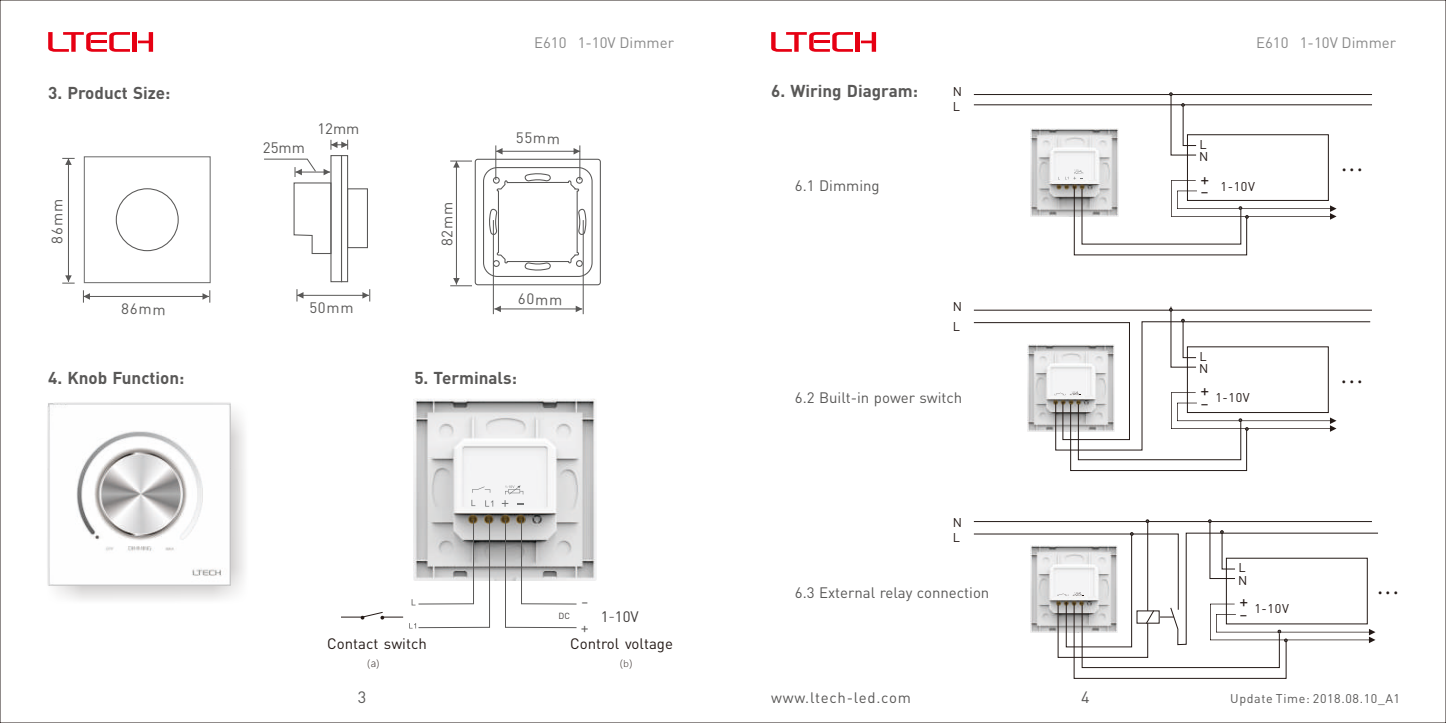
<style>
.page{position:relative;width:1446px;height:723px;background:#fff}
.page>*{position:absolute;margin:0;border:0;box-sizing:border-box;transform-origin:0 0}
.t1{font:28.5px "Adobe Fangsong Std";color:#231916}
.t2{font:700 17px "DIN Pro";color:#595857}
.t3{font:16.25px "DIN Pro";color:#595857}
.t4{font:15px "DIN Pro";color:#595857}
.t5{font:15px "DIN Pro";color:#898989}
.t6{font:15px "DIN Pro";color:#231916}
.t7{font:15px "DIN Pro";letter-spacing:.05em;color:#595857}
.t8{font:15px "DIN Pro";color:#3f3b3a}
.t9{font:15px "Arial";color:#231916}
.t10{font:15px "DIN Pro";color:#595857;scale:1.27 1}
.t11{font:12.5px "DIN Pro";letter-spacing:.05em;color:#231916}
.t12{font:12.5px "DIN Pro";letter-spacing:.05em;color:#595857}
.t13{font:12.5px "Arial";color:#231916;scale:1.81 1}
.t14{font:12.5px "Arial";color:#231916;scale:1.82 1}
.t15{font:12.5px "Arial";color:#231916;scale:1.76 1}
.t16{font:300 10px "Microsoft Ya Hei";color:#231916}
.t17{font:8.75px "DIN Pro";color:#3f3b3a}
.s1{font-family:"Microsoft Ya Hei";font-weight:300}
.s2{font-size:8.75px}
</style>
<div class="page">
<img style="left:414px;top:398px;width:182px;height:183px">
<img style="left:1031px;top:129px;width:87px;height:87px">
<div style="left:1187px;top:134px;width:141px;height:67px;border:1px solid #231916"></div>
<hr style="left:974px;top:94px;width:398px;height:1px;background:#231916">
<hr style="left:974px;top:104px;width:398px;height:1px;background:#231916">
<hr style="left:974px;top:310px;width:398px;height:1px;background:#231916">
<svg style="left:1169px;top:92px;width:28px;height:64px"></svg>
<svg style="left:1058px;top:170px;width:278px;height:86px"></svg>
<svg style="left:973px;top:306px;width:398px;height:165px"></svg>
<svg style="left:973px;top:519px;width:405px;height:160px"></svg>
<hr style="left:496px;top:151px;width:84px;height:1px;background:#595857">
<svg style="left:496px;top:148px;width:6px;height:7px"></svg>
<svg style="left:573px;top:148px;width:6px;height:7px"></svg>
<hr style="left:494px;top:308px;width:88px;height:1px;background:#595857">
<svg style="left:494px;top:306px;width:7px;height:6px"></svg>
<svg style="left:576px;top:306px;width:6px;height:6px"></svg>
<hr style="left:579px;top:145px;width:1px;height:35px;background:#595857">
<hr style="left:583px;top:220px;width:1px;height:94px;background:#595857">
<hr style="left:495px;top:145px;width:1px;height:35px;background:#595857">
<hr style="left:493px;top:220px;width:1px;height:94px;background:#595857">
<svg style="left:330px;top:140px;width:18px;height:10px"></svg>
<hr style="left:68px;top:158px;width:1px;height:124px;background:#595857">
<hr style="left:456px;top:161px;width:1px;height:124px;background:#595857">
<hr style="left:83px;top:296px;width:126px;height:1px;background:#595857">
<hr style="left:297px;top:295px;width:72px;height:1px;background:#595857">
<svg style="left:62px;top:158px;width:13px;height:7px"></svg>
<svg style="left:450px;top:161px;width:22px;height:7px"></svg>
<svg style="left:202px;top:290px;width:8px;height:13px"></svg>
<svg style="left:362px;top:289px;width:8px;height:12px"></svg>
<svg style="left:62px;top:275px;width:13px;height:9px"></svg>
<svg style="left:450px;top:278px;width:22px;height:8px"></svg>
<svg style="left:83px;top:290px;width:7px;height:13px"></svg>
<svg style="left:296px;top:289px;width:7px;height:12px"></svg>
<div style="left:84px;top:156px;width:127px;height:127px;border:1px solid #727272"></div>
<svg style="left:264px;top:159px;width:68px;height:96px"></svg>
<div style="left:341px;top:155px;width:7px;height:127px;border:1px solid #595857"></div>
<div style="left:347px;top:188px;width:21px;height:60px;border:1px solid #595857"></div>
<div style="left:116px;top:188px;width:63px;height:63px;border:1px solid #595857;border-radius:50%"></div>
<div style="left:475px;top:159px;width:126px;height:126px;border:1px solid #595857;border-radius:3px"></div>
<div style="left:483px;top:167px;width:109px;height:110px;border:1px solid #595857;border-radius:14px"></div>
<svg style="left:489px;top:172px;width:98px;height:100px"></svg>
<svg style="left:505px;top:519px;width:72px;height:109px"></svg>
<svg style="left:341px;top:612px;width:62px;height:7px"></svg>
<svg style="left:471px;top:500px;width:4px;height:6px"></svg>
<svg style="left:485px;top:500px;width:8px;height:7px"></svg>
<svg style="left:472px;top:486px;width:18px;height:7px"></svg>
<svg style="left:502px;top:500px;width:6px;height:7px"></svg>
<svg style="left:505px;top:485px;width:18px;height:9px"></svg>
<svg style="left:409px;top:519px;width:81px;height:109px"></svg>
<div style="left:132px;top:32px;width:5px;height:20px;background:#e60013"></div>
<svg style="left:138px;top:32px;width:15px;height:20px"></svg>
<svg style="left:48px;top:32px;width:82px;height:20px"></svg>
<div style="left:855px;top:32px;width:5px;height:20px;background:#e60013"></div>
<svg style="left:861px;top:32px;width:15px;height:20px"></svg>
<svg style="left:771px;top:32px;width:82px;height:20px"></svg>
<img style="left:47px;top:402px;width:198px;height:198px">
<p class="t5" style="left:534px;top:36px;width:142px">E610 1-10V Dimmer</p>
<p class="t5" style="left:1256px;top:36px;width:142px">E610 1-10V Dimmer</p>
<p class="t2" style="left:48px;top:86px;width:124px">3. Product Size:</p>
<p class="t2" style="left:771px;top:84px;width:148px">6. Wiring Diagram:</p>
<p class="t4" style="left:263px;top:142px;width:44px">25mm</p>
<p class="t4" style="left:317px;top:122px;width:44px">12mm</p>
<p class="t4" style="left:51px;top:243px;width:46px;rotate:-90deg">86mm</p>
<p class="t4" style="left:441px;top:246px;width:46px;rotate:-90deg">82mm</p>
<p class="t4" style="left:121px;top:303px;width:46px;rotate:1deg">86mm</p>
<p class="t4" style="left:309px;top:301px;width:46px">50mm</p>
<p class="t4" style="left:516px;top:132px;width:46px;rotate:1deg">55mm</p>
<p class="t4" style="left:518px;top:293px;width:46px;rotate:1deg">60mm</p>
<p class="t2" style="left:48px;top:371px;width:138px">4. Knob Function:</p>
<p class="t2" style="left:414px;top:371px;width:104px">5. Terminals:</p>
<p class="t4" style="left:795px;top:179px;width:86px">6.1 Dimming</p>
<p class="t11" style="left:953px;top:87px;width:11px">N</p>
<p class="t11" style="left:953px;top:102px;width:9px">L</p>
<p class="t11" style="left:953px;top:302px;width:11px">N</p>
<p class="t11" style="left:953px;top:321px;width:9px">L</p>
<p class="t4" style="left:795px;top:391px;width:169px">6.2 Built-in power switch</p>
<p class="t11" style="left:953px;top:517px;width:11px">N</p>
<p class="t10" style="left:581px;top:595px;width:8px">-</p>
<p class="t17" style="left:558px;top:612px;width:13px">DC</p>
<p class="t8" style="left:601px;top:610px;width:40px">1<span class="s1">-</span>10V</p>
<p class="t4" style="left:581px;top:621px;width:9px">+</p>
<p class="t6" style="left:327px;top:638px;width:101px">Contact switch</p>
<p class="t6" style="left:570px;top:638px;width:104px">Control voltage</p>
<p class="t16" style="left:367px;top:659px;width:14px">(a)</p>
<p class="t16" style="left:620px;top:659px;width:14px">(<span class="s2">b</span>)</p>
<p class="t3" style="left:358px;top:691px;width:10px">3</p>
<p class="t11" style="left:953px;top:532px;width:9px">L</p>
<p class="t4" style="left:795px;top:586px;width:196px">6.3 External relay connection</p>
<p class="t7" style="left:771px;top:691px;width:141px">www.ltech-led.com</p>
<p class="t3" style="left:1081px;top:690px;width:10px">4</p>
<p class="t11" style="left:1199px;top:139px;width:9px">L</p>
<p class="t11" style="left:1199px;top:152px;width:11px">N</p>
<p class="t9" style="left:1200px;top:175px;width:10px">+</p>
<p class="t13" style="left:1200px;top:187px;width:6px">-</p>
<p class="t11" style="left:1220px;top:181px;width:36px">1-10V</p>
<h1 class="t1" style="left:1341px;top:146px;width:23px">...</h1>
<p class="t11" style="left:1199px;top:351px;width:9px">L</p>
<p class="t11" style="left:1199px;top:364px;width:11px">N</p>
<p class="t9" style="left:1200px;top:386px;width:10px">+</p>
<p class="t14" style="left:1200px;top:399px;width:6px">-</p>
<p class="t11" style="left:1215px;top:393px;width:36px">1-10V</p>
<h1 class="t1" style="left:1341px;top:358px;width:23px">...</h1>
<p class="t11" style="left:1238px;top:563px;width:9px">L</p>
<p class="t11" style="left:1238px;top:575px;width:11px">N</p>
<p class="t9" style="left:1239px;top:597px;width:10px">+</p>
<p class="t15" style="left:1239px;top:610px;width:6px">-</p>
<p class="t11" style="left:1254px;top:604px;width:36px">1-10V</p>
<h1 class="t1" style="left:1377px;top:569px;width:23px">...</h1>
<p class="t12" style="left:1230px;top:694px;width:171px">Update Time: 2018.08.10_A1</p>
</div>
